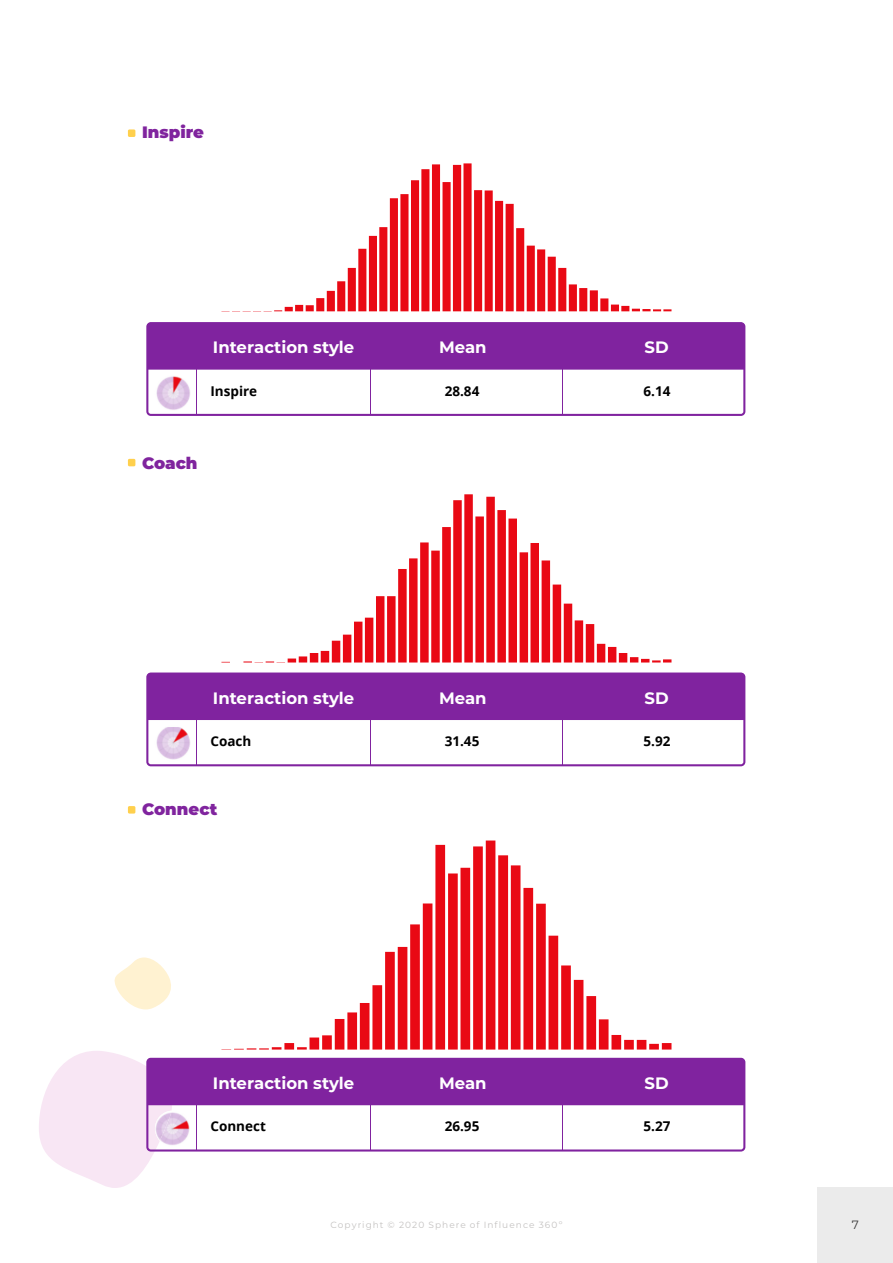
<style>
.page{position:relative;width:893px;height:1263px;background:#fff}
.page>*{position:absolute;margin:0;border:0;box-sizing:border-box;transform-origin:0 0}
.t1{font:700 16.5px "Montserrat";color:#fff}
.t2{font:900 16.5px "Montserrat";color:#80249e}
.t3{font:700 13.5px "Open Sans";color:#000}
.t4{font:12px "Montserrat";color:#393939}
.t5{font:9px "Montserrat";letter-spacing:.115em;color:#c4c2c1}
</style>
<div class="page">
<div style="left:818px;top:1188px;width:75px;height:75px;background:#ebebeb"></div>
<svg style="left:114px;top:957px;width:57px;height:52px"></svg>
<svg style="left:146px;top:322px;width:599px;height:94px;fill:#80239f"></svg>
<svg style="left:146px;top:672px;width:599px;height:94px;fill:#80239f"></svg>
<svg style="left:39px;top:1051px;width:704px;height:137px"></svg>
<svg style="left:146px;top:1058px;width:599px;height:93px;fill:#80239f"></svg>
<svg style="left:274px;top:163px;width:397px;height:148px"></svg>
<svg style="left:221px;top:494px;width:450px;height:168px"></svg>
<svg style="left:234px;top:840px;width:437px;height:209px"></svg>
<img style="left:155px;top:375px;width:36px;height:36px;border-radius:18px">
<img style="left:155px;top:725px;width:36px;height:36px;border-radius:18px">
<img style="left:160px;top:1110px;width:31px;height:36px">
<img style="left:155px;top:1110px;width:16px;height:19px">
<div style="left:128px;top:129px;width:7px;height:8px;background:#ffd04d;border-radius:2px"></div>
<div style="left:128px;top:459px;width:7px;height:7px;background:#ffd04d;border-radius:2px"></div>
<div style="left:128px;top:806px;width:7px;height:7px;background:#ffd04d;border-radius:2px"></div>
<p class="t2" style="left:142px;top:120px;width:63px">Inspire</p>
<p class="t1" style="left:213px;top:335px;width:143px">Interaction style</p>
<p class="t3" style="left:210px;top:381px;width:48px">Inspire</p>
<p class="t2" style="left:142px;top:451px;width:57px">Coach</p>
<p class="t1" style="left:439px;top:336px;width:49px">Mean</p>
<p class="t3" style="left:445px;top:381px;width:36px">28.84</p>
<p class="t1" style="left:213px;top:686px;width:143px">Interaction style</p>
<p class="t3" style="left:210px;top:732px;width:42px">Coach</p>
<p class="t2" style="left:142px;top:797px;width:77px">Connect</p>
<p class="t1" style="left:439px;top:686px;width:49px">Mean</p>
<p class="t3" style="left:445px;top:732px;width:36px">31.45</p>
<p class="t1" style="left:213px;top:1071px;width:143px">Interaction style</p>
<p class="t3" style="left:210px;top:1117px;width:57px">Connect</p>
<p class="t1" style="left:439px;top:1071px;width:49px">Mean</p>
<p class="t3" style="left:445px;top:1117px;width:36px">26.95</p>
<p class="t1" style="left:645px;top:336px;width:26px">SD</p>
<p class="t3" style="left:644px;top:381px;width:28px">6.14</p>
<p class="t1" style="left:645px;top:686px;width:26px">SD</p>
<p class="t3" style="left:644px;top:732px;width:28px">5.92</p>
<p class="t1" style="left:645px;top:1071px;width:26px">SD</p>
<p class="t3" style="left:644px;top:1117px;width:28px">5.27</p>
<p class="t5" style="left:330px;top:1218px;width:234px">Copyright © 2020 Sphere of Influence 360º</p>
<p class="t4" style="left:852px;top:1217px;width:9px">7</p>
</div>
